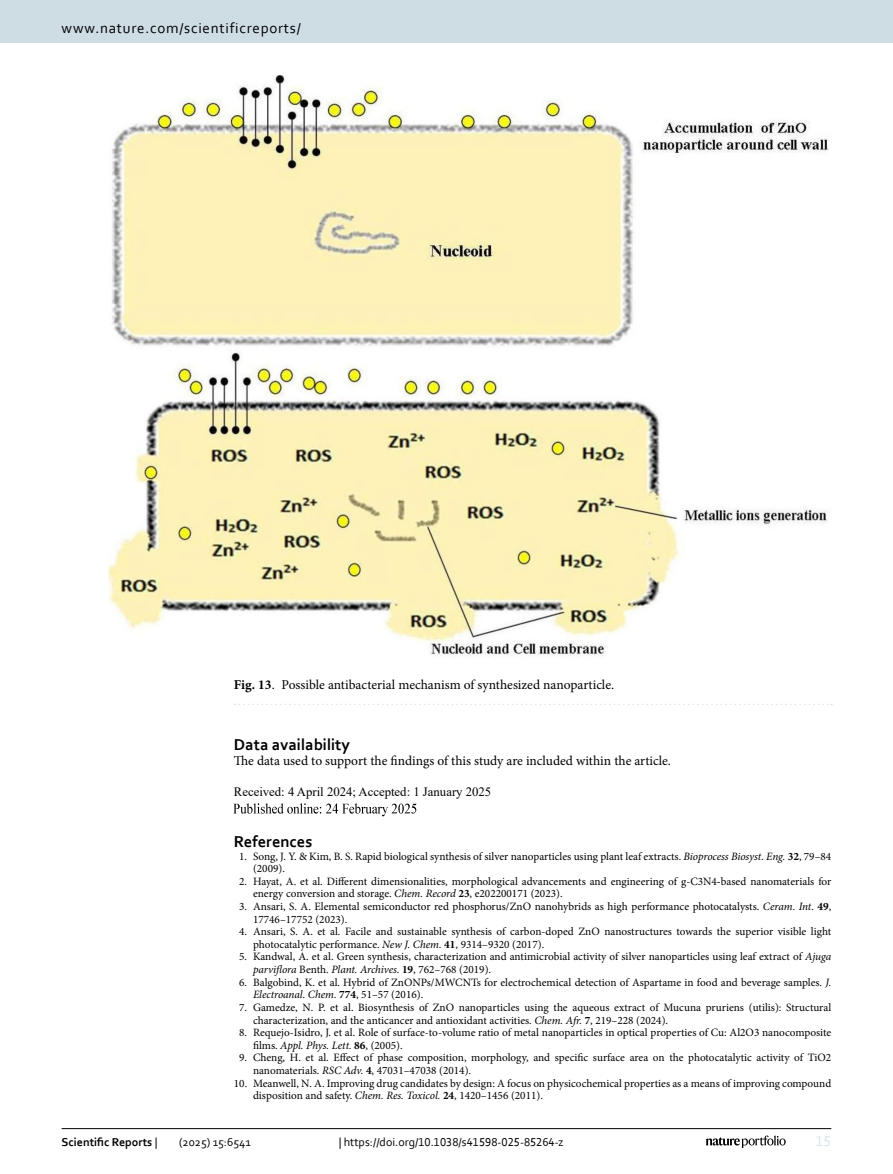
<style>
.page{position:relative;width:893px;height:1174px;background:#fff}
.page>*{position:absolute;margin:0;border:0;box-sizing:border-box;transform-origin:0 0}
.Endmatter_Heading{font:700 16.5px "Corbel";color:#000}
.Literatur_Heading{font:700 16.5px "Corbel";color:#000}
.t1{font:15px "Corbel";letter-spacing:.05em;color:#000}
.t2{font:15px "Corbel";color:#d9e4eb}
.Data_Availability{font:13.5px "Minion Pro";color:#000}
.Figure_Caption{font:13.5px "Minion Pro";color:#000}
.Article_History{font:12.75px "Times New Roman";color:#000}
.t3{font:12px "Corbel";color:#000}
.t4{font:700 12px "Corbel";color:#000}
.Literatur_Entry_1-99{font:11.25px/12.6px "Minion Pro";color:#000}
.s1{font-weight:700}
.s2{font-style:italic}
.s3{font-family:"STIX"}
.s4{font-weight:400}
</style>
<div class="page">
<img style="left:234px;top:803px;width:183px;height:14px">
<img style="left:108px;top:76px;width:721px;height:580px">
<svg style="left:235px;top:703px;width:597px;height:2px"></svg>
<hr style="left:62px;top:1128px;width:769px;height:1px;background:#000">
<svg style="left:706px;top:1135px;width:80px;height:12px"></svg>
<div style="left:0;top:0;width:893px;height:43px;background:#cedde4"></div>
<h2 class="t1" style="left:62px;top:18px;width:241px">www.nature.com/scientificreports/</h2>
<p class="Figure_Caption" style="left:234px;top:676px;width:382px"><span class="s1">Fig. 13</span>. Possible antibacterial mechanism of synthesized nanoparticle.</p>
<p class="Endmatter_Heading" style="left:234px;top:734px;width:118px">Data availability</p>
<p class="Data_Availability" style="left:234px;top:751px;width:439px">The data used to support the findings of this study are included within the article.</p>
<p class="Article_History" style="left:234px;top:782px;width:259px">Received: 4 April 2024; Accepted: 1 January 2025</p>
<p class="Literatur_Heading" style="left:234px;top:831px;width:80px">References</p>
<p class="Literatur_Entry_1-99" style="left:253px;top:849px;width:580px;text-indent:-14px">1. Song, J. Y. &amp; Kim, B. S. Rapid biological synthesis of silver nanoparticles using plant leaf extracts. <span class="s2">Bioprocess Biosyst. Eng.</span> <span class="s1">32</span>, 79–84 (2009).</p>
<p class="Literatur_Entry_1-99" style="left:253px;top:875px;width:580px;text-indent:-14px">2. Hayat, A. et al. Different dimensionalities, morphological advancements and engineering of g-C3N4<span class="s3">‐</span>based nanomaterials for energy conversion and storage. <span class="s2">Chem. Record</span> <span class="s1">23</span>, e202200171 (2023).</p>
<p class="Literatur_Entry_1-99" style="left:253px;top:900px;width:580px;text-indent:-14px">3. Ansari, S. A. Elemental semiconductor red phosphorus/ZnO nanohybrids as high performance photocatalysts. <span class="s2">Ceram. Int.</span> <span class="s1">49</span>,<br>17746–17752 (2023).</p>
<p class="Literatur_Entry_1-99" style="left:253px;top:925px;width:580px;text-indent:-14px">4. Ansari, S. A. et al. Facile and sustainable synthesis of carbon-doped ZnO nanostructures towards the superior visible light photocatalytic performance. <span class="s2">New J. Chem.</span> <span class="s1">41</span>, 9314–9320 (2017).</p>
<p class="Literatur_Entry_1-99" style="left:253px;top:950px;width:580px;text-indent:-14px">5. Kandwal, A. et al. Green synthesis, characterization and antimicrobial activity of silver nanoparticles using leaf extract of <span class="s2">Ajuga parviflora</span> Benth. <span class="s2">Plant. Archives</span>. <span class="s1">19</span>, 762–768 (2019).</p>
<p class="Literatur_Entry_1-99" style="left:253px;top:975px;width:580px;text-indent:-14px">6. Balgobind, K. et al. Hybrid of ZnONPs/MWCNTs for electrochemical detection of Aspartame in food and beverage samples. <span class="s2">J.<br>Electroanal. Chem.</span> <span class="s1">774</span>, 51–57 (2016).</p>
<p class="Literatur_Entry_1-99" style="left:253px;top:1001px;width:580px;text-indent:-14px">7. Gamedze, N. P. et al. Biosynthesis of ZnO nanoparticles using the aqueous extract of Mucuna pruriens (utilis): Structural characterization, and the anticancer and antioxidant activities. <span class="s2">Chem. Afr.</span> <span class="s1">7</span>, 219–228 (2024).</p>
<p class="Literatur_Entry_1-99" style="left:253px;top:1026px;width:580px;text-indent:-14px">8. Requejo-Isidro, J. et al. Role of surface-to-volume ratio of metal nanoparticles in optical properties of Cu: Al2O3 nanocomposite films. <span class="s2">Appl. Phys. Lett.</span> <span class="s1">86</span>, (2005).</p>
<p class="Literatur_Entry_1-99" style="left:253px;top:1051px;width:580px;text-indent:-14px">9. Cheng, H. et al. Effect of phase composition, morphology, and specific surface area on the photocatalytic activity of TiO2 nanomaterials. <span class="s2">RSC Adv.</span> <span class="s1">4</span>, 47031–47038 (2014).</p>
<p class="Literatur_Entry_1-99" style="left:253px;top:1076px;width:580px;text-indent:-19px">10. Meanwell, N. A. Improving drug candidates by design: A focus on physicochemical properties as a means of improving compound disposition and safety. <span class="s2">Chem. Res. Toxicol.</span> <span class="s1">24</span>, 1420–1456 (2011).</p>
<p class="t4" style="left:62px;top:1134px;width:97px">Scientific Reports <span class="s4">|</span></p>
<p class="t3" style="left:179px;top:1134px;width:73px">(2025) 15:6541</p>
<p class="t3" style="left:339px;top:1134px;width:226px">| https://doi.org/10.1038/s41598-025-85264-z</p>
<h2 class="t2" style="left:816px;top:1132px;width:17px">15</h2>
</div>
